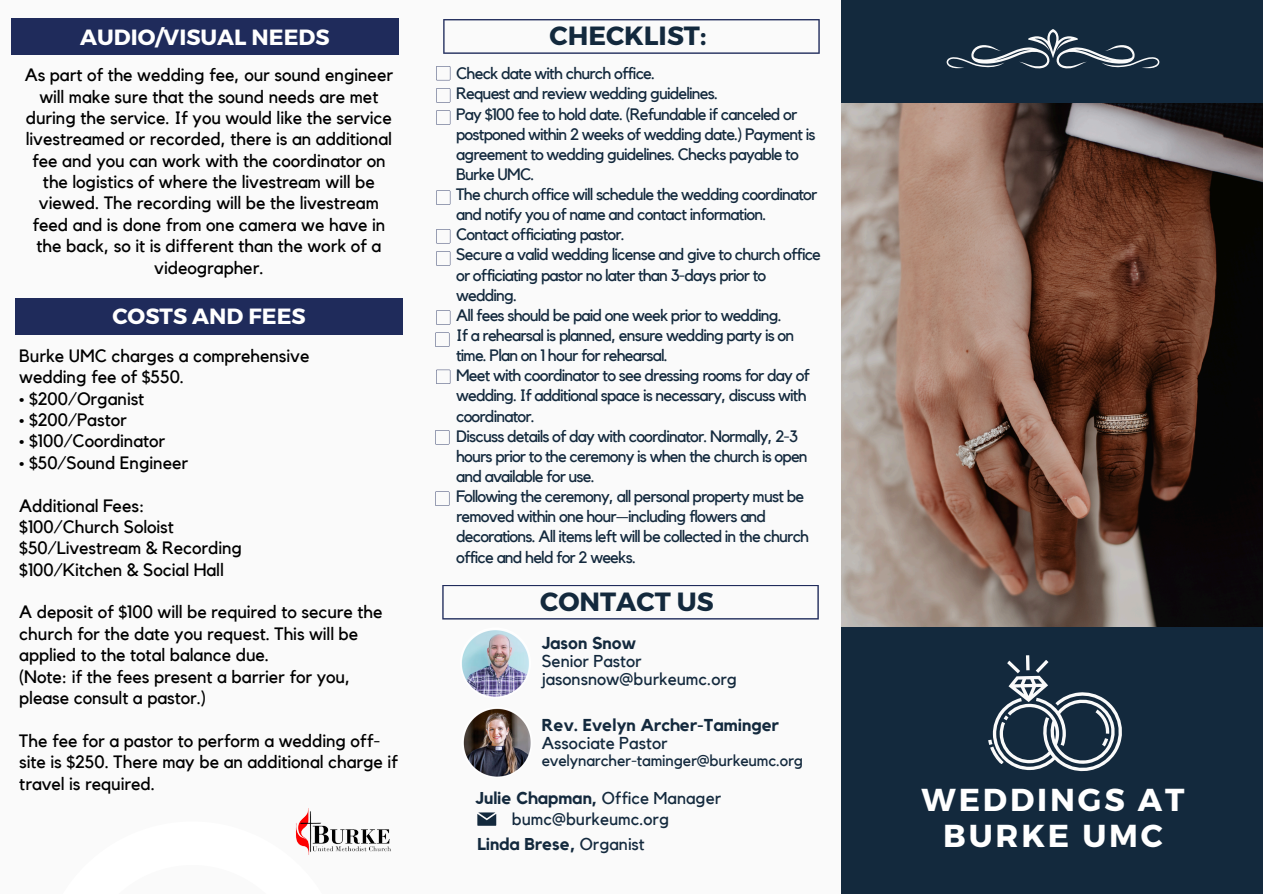
<style>
.page{position:relative;width:1263px;height:894px;background:#fff}
.page>*{position:absolute;margin:0;border:0;box-sizing:border-box;transform-origin:0 0}
.t1{font:700 31.65px/36.2px "Montserrat";letter-spacing:.09em;color:#fff;text-align:center}
.t2{font:700 26.25px "Montserrat";color:#13293d}
.t3{font:700 22.05px "Montserrat";color:#fff}
.t4{font:17.85px/21.3px "Kollektif";letter-spacing:-.005em;color:#000}
.t5{font:17.1px/18px "Kollektif";color:#13293d}
.t6{font:700 17.1px "Kollektif";color:#13293d}
.t7{font:16.5px/20.1px "Kollektif";letter-spacing:-.05em;color:#13293d}
.t8{font:15.75px "Kollektif";letter-spacing:-.01em;color:#13293d}
.s1{font-weight:700}
.s2{font-weight:400}
</style>
<div class="page">
<div style="left:0;top:0;width:1263px;height:893px;background:#fafafa"></div>
<img style="left:842px;top:102px;width:421px;height:525px">
<div style="left:842px;top:627px;width:421px;height:266px;background:#13293d"></div>
<svg style="left:477px;top:812px;width:19px;height:13px"></svg>
<svg style="left:442px;top:585px;width:377px;height:34px"></svg>
<img style="left:460px;top:627px;width:71px;height:71px;border-radius:50%">
<img style="left:461px;top:706px;width:72px;height:71px;border-radius:50%">
<svg style="left:1026px;top:655px;width:4px;height:4px"></svg>
<svg style="left:988px;top:659px;width:134px;height:113px"></svg>
<svg style="left:443px;top:19px;width:377px;height:35px"></svg>
<svg style="left:436px;top:66px;width:14px;height:14px"></svg>
<svg style="left:436px;top:88px;width:14px;height:14px"></svg>
<svg style="left:436px;top:110px;width:14px;height:15px"></svg>
<svg style="left:436px;top:190px;width:14px;height:15px"></svg>
<svg style="left:436px;top:229px;width:14px;height:14px"></svg>
<svg style="left:436px;top:251px;width:14px;height:14px"></svg>
<svg style="left:436px;top:310px;width:14px;height:14px"></svg>
<svg style="left:435px;top:332px;width:14px;height:15px"></svg>
<svg style="left:436px;top:369px;width:14px;height:15px"></svg>
<svg style="left:435px;top:430px;width:14px;height:14px"></svg>
<svg style="left:435px;top:491px;width:14px;height:14px"></svg>
<div style="left:842px;top:0;width:421px;height:102px;background:#13293d"></div>
<svg style="left:946px;top:29px;width:213px;height:39px"></svg>
<div style="left:11px;top:18px;width:388px;height:36px;background:#1f2b5b"></div>
<div style="left:15px;top:298px;width:388px;height:36px;background:#1f2b5b"></div>
<img style="left:295px;top:808px;width:96px;height:47px">
<h1 class="t3" style="left:80px;top:22px;width:251px">AUDIO/VISUAL NEEDS</h1>
<p class="t4" style="left:25px;top:65px;width:370px;text-align:center">As part of the wedding fee, our sound engineer will make sure that the sound needs are met during the service. If you would like the service livestreamed or recorded, there is an additional fee and you can work with the coordinator on the logistics of where the livestream will be viewed. The recording will be the livestream feed and is done from one camera we have in the back, so it is different than the work of a videographer.</p>
<p class="t3" style="left:112px;top:302px;width:195px">COSTS AND FEES</p>
<h4 class="t4" style="left:19px;top:345px;width:292px">Burke UMC charges a comprehensive wedding fee of $550.</h4>
<h4 class="t4" style="left:19px;top:388px;width:127px">• $200/Organist</h4>
<h4 class="t4" style="left:19px;top:409px;width:109px">• $200/Pastor</h4>
<h4 class="t4" style="left:19px;top:431px;width:148px">• $100/Coordinator</h4>
<h4 class="t4" style="left:19px;top:452px;width:170px">• $50/Sound Engineer</h4>
<p class="t4" style="left:19px;top:495px;width:224px">Additional Fees: $100/Church Soloist $50/Livestream &amp; Recording $100/Kitchen &amp; Social Hall</p>
<p class="t4" style="left:19px;top:602px;width:365px">A deposit of $100 will be required to secure the church for the date you request. This will be applied to the total balance due.<br>(Note: if the fees present a barrier for you, please consult a pastor.)</p>
<p class="t4" style="left:19px;top:730px;width:380px">The fee for a pastor to perform a wedding off&shy;site is $250. There may be an additional charge if travel is required.</p>
<p class="t2" style="left:549px;top:19px;width:158px">CHECKLIST:</p>
<p class="t7" style="left:456px;top:64px;width:366px">Check date with church office.<br>Request and review wedding guidelines.<br>Pay $100 fee to hold date. (Refundable if canceled or postponed within 2 weeks of wedding date.) Payment is agreement to wedding guidelines. Checks payable to Burke UMC.<br>The church office will schedule the wedding coordinator and notify you of name and contact information.<br>Contact officiating pastor.<br>Secure a valid wedding license and give to church office or officiating pastor no later than 3-days prior to wedding.<br>All fees should be paid one week prior to wedding.<br>If a rehearsal is planned, ensure wedding party is on time. Plan on 1 hour for rehearsal.<br>Meet with coordinator to see dressing rooms for day of wedding. If additional space is necessary, discuss with coordinator.<br>Discuss details of day with coordinator. Normally, 2-3 hours prior to the ceremony is when the church is open and available for use.<br>Following the ceremony, all personal property must be removed within one hour—including flowers and decorations. All items left will be collected in the church office and held for 2 weeks.</p>
<h4 class="t2" style="left:540px;top:584px;width:175px">CONTACT US</h4>
<h2 class="t5" style="left:542px;top:634px;width:197px"><span class="s1">Jason Snow<br></span>Senior Pastor jasonsnow@burkeumc.org</h2>
<h4 class="t6" style="left:542px;top:717px;width:239px">Rev. Evelyn Archer-Taminger</h4>
<h2 class="t5" style="left:542px;top:734px;width:127px">Associate Pastor</h2>
<p class="t8" style="left:542px;top:753px;width:263px">evelynarcher-taminger@burkeumc.org</p>
<p class="t6" style="left:476px;top:790px;width:247px">Julie Chapman, <span class="s2">Office Manager</span></p>
<p class="t6" style="left:477px;top:835px;width:169px">Linda Brese, <span class="s2">Organist</span></p>
<h4 class="t5" style="left:512px;top:810px;width:159px">bumc@burkeumc.org</h4>
<h4 class="t1" style="left:922px;top:779px;width:264px">WEDDINGS AT<br>BURKE UMC</h4>
</div>
